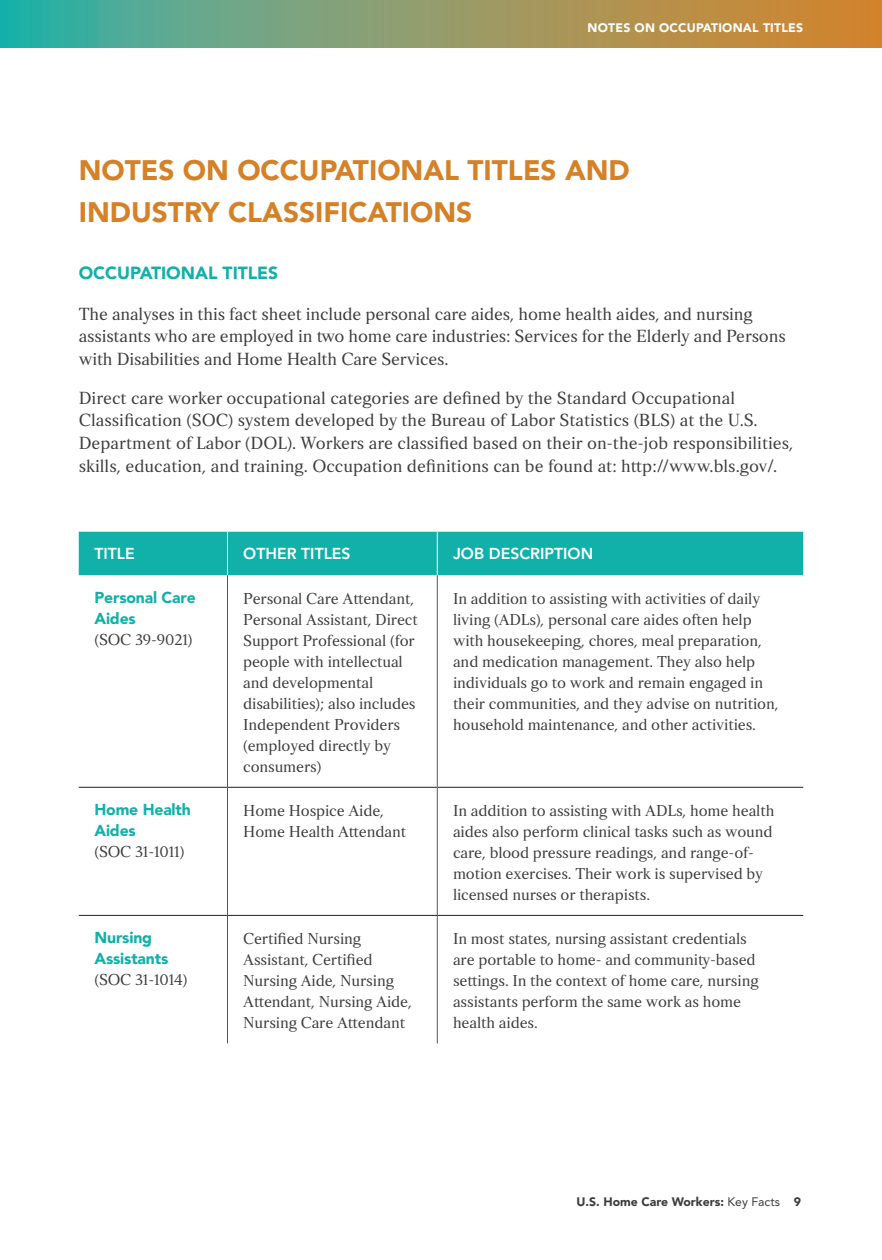
<style>
.page{position:relative;width:882px;height:1260px;background:#fff}
.page>*{position:absolute;margin:0;border:0;box-sizing:border-box;transform-origin:0 0}
.Head_1{font:900 28px/42px "Avenir";color:#d58128}
.Body{font:17.5px/22.8px "Strato Pro";color:#3d3d3d}
.Head_1-2{font:900 17.5px "Avenir";color:#11b1aa}
.Table_body{font:15.75px/21px "Strato Pro";letter-spacing:-.01em;color:#3d3d3d}
.Table_body-2{font:900 15.75px/21px "Avenir";letter-spacing:-.01em;color:#11b1aa}
.Table_headline{font:800 15.75px "Avenir";color:#fff}
.t1{font:900 12.25px "Avenir";color:#3d3d3d}
.Head_1-3{font:900 12.25px "Avenir";letter-spacing:.02em;color:#fff}
.s1{font-family:"Strato Pro";font-weight:400;color:#3d3d3d}
.s2{font-weight:400}
</style>
<div class="page">
<svg style="left:0;top:0;width:882px;height:47px;background:#8d9b6a"></svg>
<div style="left:79px;top:532px;width:724px;height:43px;background:#11b1aa"></div>
<hr style="left:79px;top:787px;width:148px;height:1px;background:#231f20">
<hr style="left:228px;top:787px;width:209px;height:1px;background:#231f20">
<hr style="left:438px;top:787px;width:365px;height:1px;background:#231f20">
<hr style="left:227px;top:575px;width:1px;height:212px;background:#57585a">
<hr style="left:437px;top:575px;width:1px;height:212px;background:#57585a">
<hr style="left:227px;top:787px;width:1px;height:128px;background:#57585a">
<hr style="left:437px;top:787px;width:1px;height:128px;background:#57585a">
<hr style="left:227px;top:916px;width:1px;height:127px;background:#57585a">
<hr style="left:437px;top:916px;width:1px;height:127px;background:#57585a">
<hr style="left:79px;top:915px;width:149px;height:1px;background:#231f20">
<hr style="left:228px;top:915px;width:209px;height:1px;background:#231f20">
<hr style="left:437px;top:915px;width:366px;height:1px;background:#231f20">
<hr style="left:227px;top:532px;width:1px;height:43px;background:#fff">
<hr style="left:437px;top:532px;width:1px;height:43px;background:#fff">
<p class="Head_1-3" style="left:588px;top:20px;width:217px">NOTES ON OCCUPATIONAL TITLES</p>
<p class="Head_1" style="left:79px;top:149px;width:553px">NOTES ON OCCUPATIONAL TITLES AND<br>INDUSTRY CLASSIFICATIONS</p>
<p class="Head_1-2" style="left:79px;top:262px;width:201px">OCCUPATIONAL TITLES</p>
<p class="Body" style="left:79px;top:302px;width:709px">The analyses in this fact sheet include personal care aides, home health aides, and nursing assistants who are employed in two home care industries: Services for the Elderly and Persons with Disabilities and Home Health Care Services.</p>
<p class="Body" style="left:79px;top:386px;width:716px">Direct care worker occupational categories are defined by the Standard Occupational Classification (SOC) system developed by the Bureau of Labor Statistics (BLS) at the U.S.<br>Department of Labor (DOL). Workers are classified based on their on-the-job responsibilities, skills, education, and training. Occupation definitions can be found at: http://www.bls.gov/.</p>
<p class="Table_headline" style="left:94px;top:545px;width:42px">TITLE</p>
<p class="Table_headline" style="left:243px;top:545px;width:109px">OTHER TITLES</p>
<p class="Table_headline" style="left:453px;top:545px;width:142px">JOB DESCRIPTION</p>
<p class="Table_body-2" style="left:94px;top:587px;width:103px">Personal Care<br>Aides<br><span class="s1">(SOC 39-9021)</span></p>
<p class="Table_body" style="left:243px;top:587px;width:176px">Personal Care Attendant,<br>Personal Assistant, Direct<br>Support Professional (for people with intellectual and developmental disabilities); also includes<br>Independent Providers (employed directly by consumers)</p>
<p class="Table_body" style="left:453px;top:587px;width:327px">In addition to assisting with activities of daily living (ADLs), personal care aides often help with housekeeping, chores, meal preparation, and medication management. They also help individuals go to work and remain engaged in their communities, and they advise on nutrition, household maintenance, and other activities.</p>
<p class="Table_body-2" style="left:94px;top:799px;width:98px">Home Health<br>Aides<br><span class="s1">(SOC 31-1011)</span></p>
<p class="Table_body" style="left:243px;top:799px;width:164px">Home Hospice Aide,<br>Home Health Attendant</p>
<p class="Table_body" style="left:453px;top:799px;width:323px">In addition to assisting with ADLs, home health aides also perform clinical tasks such as wound care, blood pressure readings, and range-of&shy;motion exercises. Their work is supervised by licensed nurses or therapists.</p>
<p class="Table_body-2" style="left:94px;top:927px;width:95px">Nursing<br>Assistants <span class="s1">(SOC 31-1014)</span></p>
<p class="Table_body" style="left:243px;top:928px;width:170px">Certified Nursing<br>Assistant, Certified<br>Nursing Aide, Nursing<br>Attendant, Nursing Aide,<br>Nursing Care Attendant</p>
<p class="Table_body" style="left:453px;top:928px;width:307px">In most states, nursing assistant credentials are portable to home- and community-based settings. In the context of home care, nursing assistants perform the same work as home health aides.</p>
<p class="t1" style="left:576px;top:1195px;width:226px">U.S. Home Care Workers: <span class="s2">Key Facts</span> 9</p>
</div>
